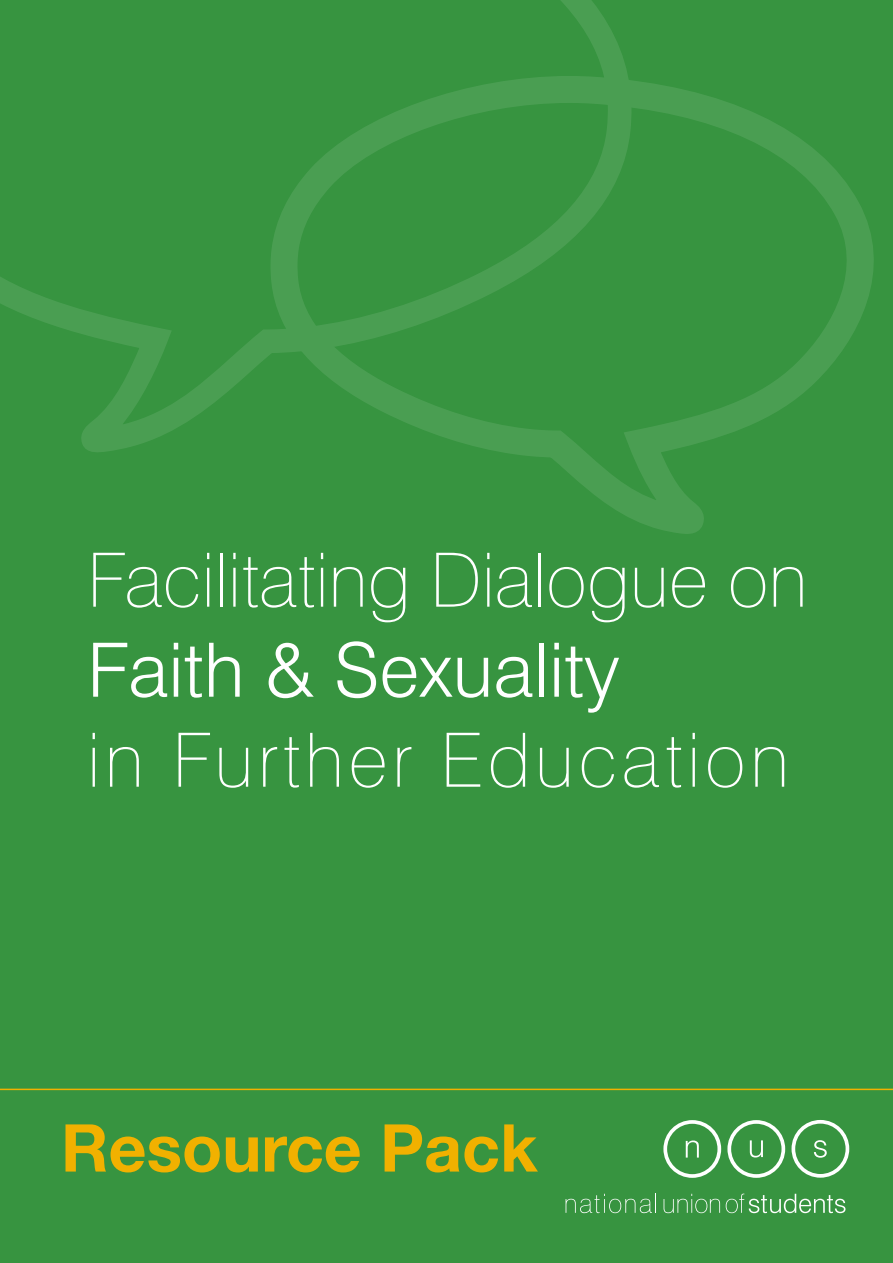
<style>
.page{position:relative;width:893px;height:1263px;background:#379440}
.page>*{position:absolute;margin:0;border:0;box-sizing:border-box;transform-origin:0 0}
.t1{font:100 75px "Swiss 721 BT";color:#fff}
.t2{font:100 75px "Swiss 721 BT";letter-spacing:.06em;color:#fff}
.t3{font:300 75px "Swiss 721 BT";color:#fff}
.t4{font:700 66px "Helvetica Neue";color:#f1b100}
</style>
<div class="page">
<hr style="left:0;top:1089px;width:893px;height:1px;background:#f1b100">
<svg style="left:0;top:0;width:626px;height:452px"></svg>
<svg style="left:263px;top:69px;width:611px;height:465px"></svg>
<svg style="left:663px;top:1120px;width:58px;height:58px"></svg>
<svg style="left:727px;top:1120px;width:58px;height:58px"></svg>
<svg style="left:791px;top:1120px;width:58px;height:58px"></svg>
<svg style="left:566px;top:1194px;width:90px;height:19px"></svg>
<svg style="left:664px;top:1194px;width:56px;height:19px"></svg>
<svg style="left:726px;top:1193px;width:119px;height:20px"></svg>
<p class="t1" style="left:87px;top:534px;width:722px">Facilitating Dialogue on</p>
<p class="t3" style="left:87px;top:624px;width:534px">Faith &amp; Sexuality</p>
<p class="t2" style="left:87px;top:714px;width:703px">in Further Education</p>
<p class="t4" style="left:61px;top:1107px;width:478px">Resource Pack</p>
</div>
